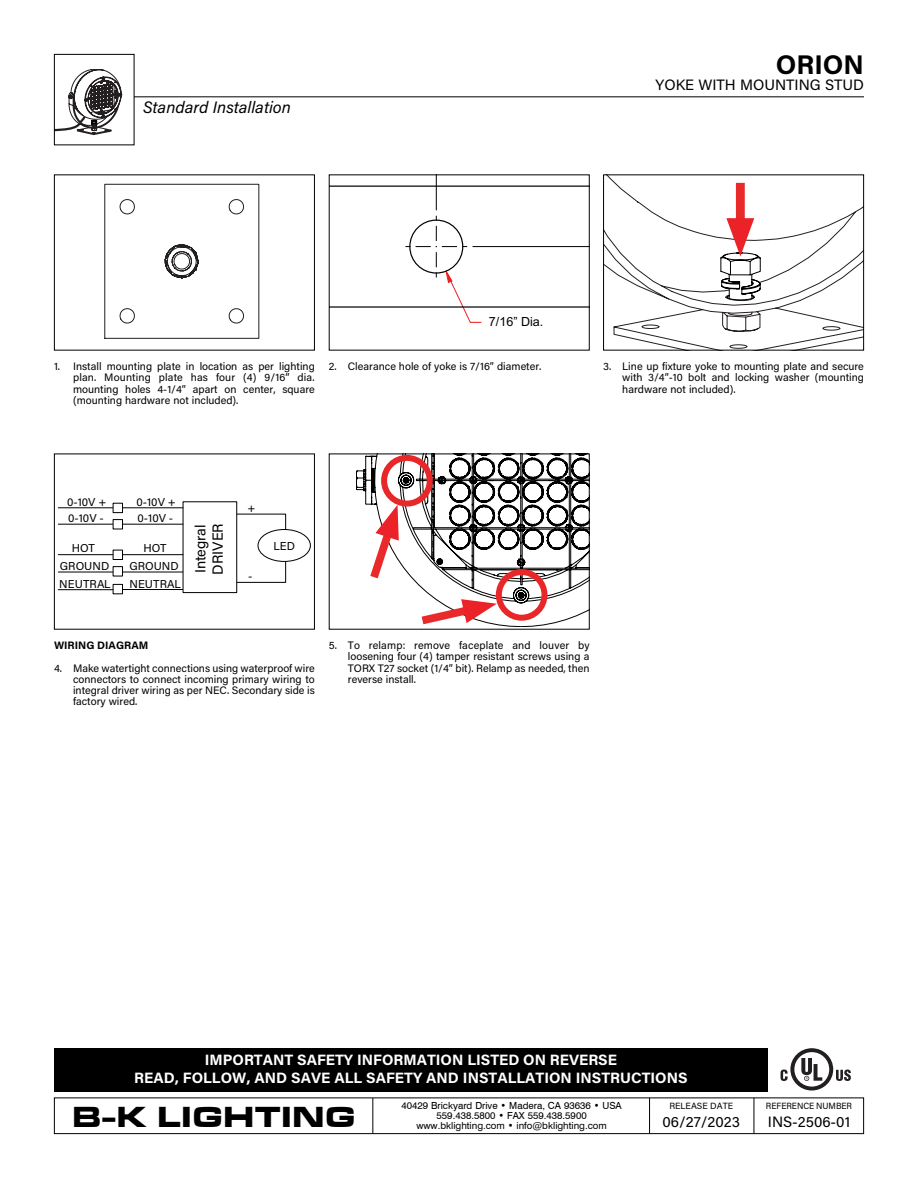
<style>
.page{position:relative;width:918px;height:1188px;background:#fff}
.page>*{position:absolute;margin:0;border:0;box-sizing:border-box;transform-origin:0 0}
.t1{font:30px "Microgramma D Bold Exte";letter-spacing:.055em;color:#000}
.t2{font:700 27px "Acumin Pro";color:#000}
.t3{font:italic 16.5px "Acumin Pro";color:#000}
.t4{font:700 15px/18px "Acumin Pro";color:#fff;text-align:center}
.t5{font:15px "Acumin Pro";color:#000}
.t6{font:14.7px/17.5px "Acumin Pro";color:#000}
.t7{font:12.6px "Arial";color:#010101}
.t8{font:11.4px "Acumin Pro";letter-spacing:.005em;color:#000}
.t9{font:10.8px/11.2px "Acumin Pro";color:#000;text-align:justify}
.t10{font:700 10.8px "Acumin Pro";color:#000}
.t11{font:9.75px/9.8px "Swiss 721 BT";color:#000;text-align:center}
.t12{font:9px "Acumin Pro";color:#000;scale:.95 1}
.t13{font:9px "Acumin Pro";color:#000}
</style>
<div class="page">
<svg style="left:836px;top:1070px;width:15px;height:11px"></svg>
<svg style="left:790px;top:1048px;width:43px;height:43px"></svg>
<div style="left:794px;top:1052px;width:35px;height:35px;background:#fff;border-radius:50%"></div>
<svg style="left:801px;top:1058px;width:21px;height:23px"></svg>
<svg style="left:781px;top:1070px;width:7px;height:11px"></svg>
<div style="left:54px;top:1048px;width:714px;height:43px;background:#000"></div>
<div style="left:54px;top:1098px;width:810px;height:36px;border:1px solid #000"></div>
<hr style="left:754px;top:1098px;width:1px;height:35px;background:#000">
<hr style="left:649px;top:1098px;width:1px;height:35px;background:#000">
<hr style="left:372px;top:1098px;width:1px;height:35px;background:#000">
<hr style="left:124px;top:96px;width:740px;height:1px;background:#000">
<div style="left:54px;top:54px;width:80px;height:91px;background:#fff"></div>
<svg style="left:56px;top:69px;width:66px;height:66px"></svg>
<div style="left:54px;top:54px;width:80px;height:91px;border:1px solid #000"></div>
<div style="left:258px;top:529px;width:53px;height:33px;border:1px solid #010101;border-radius:50%"></div>
<div style="left:113px;top:584px;width:10px;height:10px;background:#fff;border:1px solid #010101"></div>
<svg style="left:183px;top:501px;width:54px;height:92px"></svg>
<svg style="left:58px;top:502px;width:228px;height:89px"></svg>
<div style="left:54px;top:454px;width:261px;height:176px;border:1px solid #000"></div>
<hr style="left:436px;top:175px;width:1px;height:35px;background:#000">
<svg style="left:331px;top:185px;width:257px;height:138px"></svg>
<svg style="left:356px;top:456px;width:232px;height:171px"></svg>
<div style="left:329px;top:454px;width:261px;height:176px;border:1px solid #000"></div>
<svg style="left:104px;top:183px;width:155px;height:156px"></svg>
<div style="left:54px;top:174px;width:261px;height:177px;border:1px solid #000"></div>
<svg style="left:605px;top:176px;width:257px;height:173px"></svg>
<div style="left:736px;top:183px;width:9px;height:49px;background:#e92a2a"></div>
<svg style="left:720px;top:218px;width:41px;height:98px"></svg>
<div style="left:603px;top:174px;width:261px;height:177px;border:1px solid #000"></div>
<h3 class="t3" style="left:143px;top:96px;width:149px">Standard Installation</h3>
<h2 class="t2" style="left:776px;top:45px;width:90px">ORION</h2>
<h3 class="t5" style="left:656px;top:75px;width:210px">YOKE WITH MOUNTING STUD</h3>
<p class="t9" style="left:73px;top:360px;width:243px;text-indent:-19px">1. Install mounting plate in location as per lighting plan. Mounting plate has four (4) 9/16” dia. mounting holes 4-1/4” apart on center, square (mounting hardware not included).</p>
<p class="t7" style="left:489px;top:313px;width:56px">7/16” Dia.</p>
<p class="t9" style="left:329px;top:360px;width:214px">2. Clearance hole of yoke is 7/16” diameter.</p>
<p class="t9" style="left:622px;top:360px;width:243px;text-indent:-19px">3. Line up fixture yoke to mounting plate and secure with 3/4”-10 bolt and locking washer (mounting hardware not included).</p>
<p class="t8" style="left:67px;top:494px;width:41px">0-10V +</p>
<p class="t8" style="left:136px;top:494px;width:41px">0-10V +</p>
<p class="t8" style="left:247px;top:500px;width:9px">+</p>
<p class="t8" style="left:138px;top:510px;width:37px">0-10V -</p>
<p class="t8" style="left:68px;top:510px;width:37px">0-10V -</p>
<h3 class="t6" style="left:191px;top:575px;width:53px;rotate:-90deg">Integral<br>DRIVER</h3>
<p class="t8" style="left:72px;top:541px;width:25px">HOT</p>
<p class="t8" style="left:274px;top:538px;width:23px">LED</p>
<p class="t8" style="left:59px;top:576px;width:53px">NEUTRAL</p>
<p class="t8" style="left:143px;top:541px;width:25px">HOT</p>
<p class="t8" style="left:129px;top:576px;width:53px">NEUTRAL</p>
<p class="t8" style="left:60px;top:558px;width:51px">GROUND</p>
<p class="t8" style="left:129px;top:558px;width:51px">GROUND</p>
<p class="t8" style="left:248px;top:568px;width:6px">-</p>
<p class="t10" style="left:54px;top:638px;width:96px">WIRING DIAGRAM</p>
<p class="t9" style="left:73px;top:662px;width:243px;text-indent:-19px">4. Make watertight connections using waterproof wire connectors to connect incoming primary wiring to integral driver wiring as per NEC. Secondary side is factory wired.</p>
<p class="t9" style="left:348px;top:639px;width:243px;text-indent:-19px">5. To relamp: remove faceplate and louver by loosening four (4) tamper resistant screws using a TORX T27 socket (1/4” bit). Relamp as needed, then reverse install.</p>
<h3 class="t4" style="left:134px;top:1050px;width:555px">IMPORTANT SAFETY INFORMATION LISTED ON REVERSE<br>READ, FOLLOW, AND SAVE ALL SAFETY AND INSTALLATION INSTRUCTIONS</h3>
<p class="t13" style="left:669px;top:1099px;width:65px">RELEASE DATE</p>
<h3 class="t5" style="left:663px;top:1111px;width:79px">06/27/2023</h3>
<p class="t11" style="left:401px;top:1101px;width:222px">40429 Brickyard Drive • Madera, CA 93636 • USA<br>559.438.5800 • FAX 559.438.5900</p>
<h1 class="t1" style="left:73px;top:1097px;width:283px">B-K LIGHTING</h1>
<p class="t11" style="left:416px;top:1120px;width:192px">www.bklighting.com • info@bklighting.com</p>
<p class="t12" style="left:766px;top:1099px;width:92px">REFERENCE NUMBER</p>
<h3 class="t5" style="left:768px;top:1111px;width:84px">INS-2506-01</h3>
</div>
